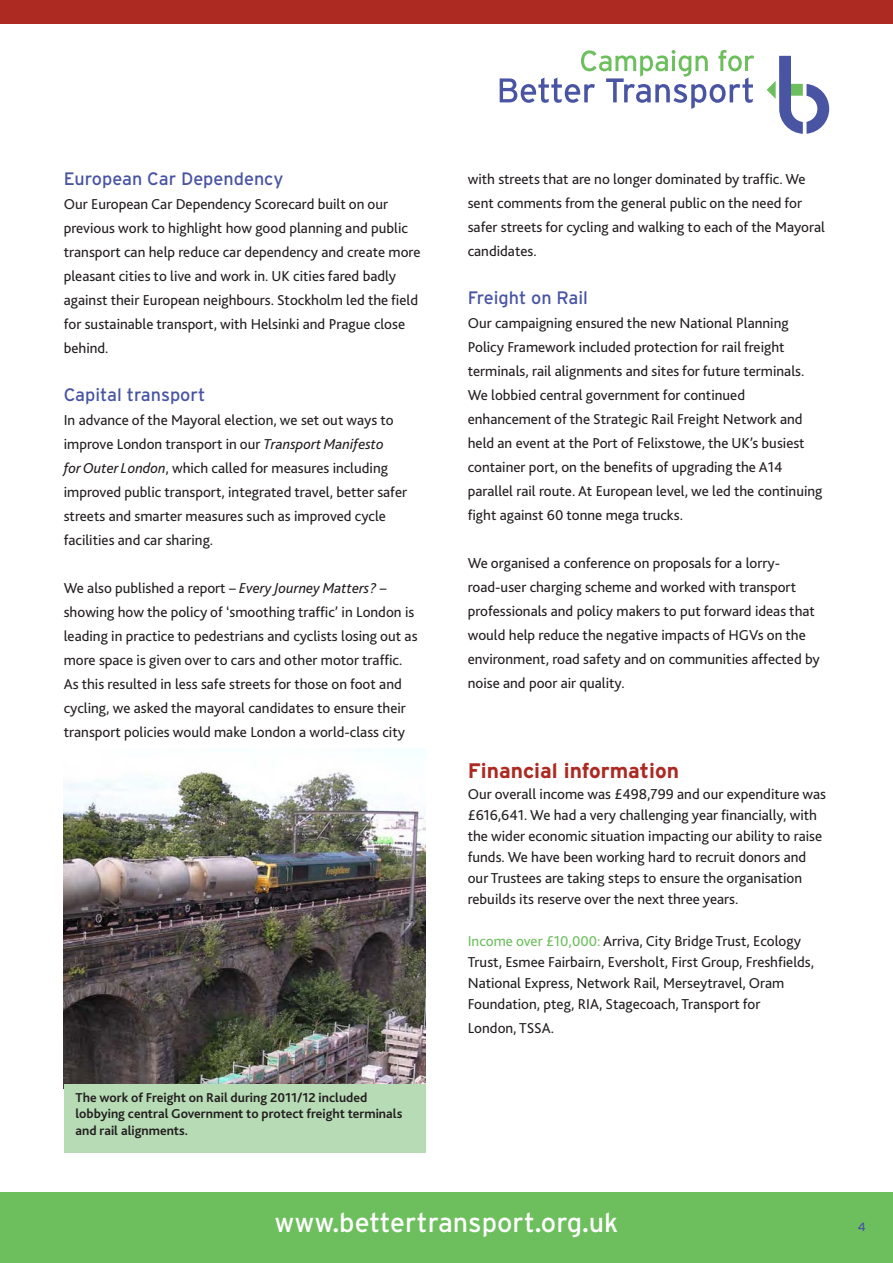
<style>
.page{position:relative;width:893px;height:1263px;background:#fff}
.page>*{position:absolute;margin:0;border:0;box-sizing:border-box;transform-origin:0 0}
.t1{font:27px "Interstate";color:#fff}
.t2{font:700 21px "Interstate";color:#ad2a23}
.t3{font:18px "Interstate";color:#4954a3}
.t4{font:15px/24px "Bliss 2";color:#231f20}
.t5{font:700 13.5px/16.5px "Bliss 2";color:#231f20}
.t6{font:12px "Interstate";color:#4954a3}
.s1{font-style:italic}
.s2{color:#6dbf5d}
</style>
<div class="page">
<div style="left:831px;top:1193px;width:62px;height:70px;background:#6dbf5d"></div>
<div style="left:0;top:1193px;width:829px;height:70px;background:#6dbf5d"></div>
<div style="left:0;top:0;width:893px;height:23px;background:#ad2a23"></div>
<svg style="left:500px;top:50px;width:254px;height:59px"></svg>
<svg style="left:767px;top:56px;width:62px;height:78px"></svg>
<img style="left:64px;top:770px;width:361px;height:314px">
<div style="left:64px;top:1084px;width:361px;height:68px;background:#b7dcb5"></div>
<p class="t3" style="left:64px;top:167px;width:221px">European Car Dependency</p>
<p class="t4" style="left:64px;top:191px;width:358px">Our European Car Dependency Scorecard built on our previous work to highlight how good planning and public transport can help reduce car dependency and create more pleasant cities to live and work in. UK cities fared badly against their European neighbours. Stockholm led the field for sustainable transport, with Helsinki and Prague close behind.</p>
<p class="t3" style="left:64px;top:383px;width:143px">Capital transport</p>
<p class="t4" style="left:64px;top:407px;width:345px">In advance of the Mayoral election, we set out ways to improve London transport in our <span class="s1">Transport Manifesto<br>for Outer London</span>, which called for measures including improved public transport, integrated travel, better safer streets and smarter measures such as improved cycle facilities and car sharing.</p>
<p class="t4" style="left:64px;top:575px;width:355px">We also published a report – <span class="s1">Every Journey Matters?</span> – showing how the policy of ‘smoothing traffic’ in London is leading in practice to pedestrians and cyclists losing out as more space is given over to cars and other motor traffic.<br>As this resulted in less safe streets for those on foot and cycling, we asked the mayoral candidates to ensure their transport policies would make London a world-class city</p>
<p class="t5" style="left:75px;top:1089px;width:328px">The work of Freight on Rail during 2011/12 included lobbying central Government to protect freight terminals and rail alignments.</p>
<p class="t4" style="left:468px;top:166px;width:359px">with streets that are no longer dominated by traffic. We sent comments from the general public on the need for safer streets for cycling and walking to each of the Mayoral candidates.</p>
<p class="t3" style="left:468px;top:286px;width:122px">Freight on Rail</p>
<p class="t4" style="left:468px;top:310px;width:356px">Our campaigning ensured the new National Planning Policy Framework included protection for rail freight terminals, rail alignments and sites for future terminals.<br>We lobbied central government for continued enhancement of the Strategic Rail Freight Network and held an event at the Port of Felixstowe, the UK’s busiest container port, on the benefits of upgrading the A14 parallel rail route. At European level, we led the continuing fight against 60 tonne mega trucks.</p>
<p class="t4" style="left:468px;top:550px;width:354px">We organised a conference on proposals for a lorry&shy;road-user charging scheme and worked with transport professionals and policy makers to put forward ideas that would help reduce the negative impacts of HGVs on the environment, road safety and on communities affected by noise and poor air quality.</p>
<h2 class="t2" style="left:468px;top:757px;width:213px">Financial information</h2>
<p class="t4" style="left:468px;top:783px;width:360px;line-height:21px">Our overall income was £498,799 and our expenditure was £616,641. We had a very challenging year financially, with the wider economic situation impacting our ability to raise funds. We have been working hard to recruit donors and our Trustees are taking steps to ensure the organisation rebuilds its reserve over the next three years.</p>
<p class="t4" style="left:468px;top:930px;width:348px;line-height:21px"><span class="s2">Income over £10,000:</span> Arriva, City Bridge Trust, Ecology Trust, Esmee Fairbairn, Eversholt, First Group, Freshfields, National Express, Network Rail, Merseytravel, Oram Foundation, pteg, RIA, Stagecoach, Transport for</p>
<p class="t4" style="left:468px;top:1015px;width:88px">London, TSSA.</p>
<h1 class="t1" style="left:274px;top:1206px;width:346px">www.bettertransport.org.uk</h1>
<p class="t6" style="left:858px;top:1219px;width:10px">4</p>
</div>
